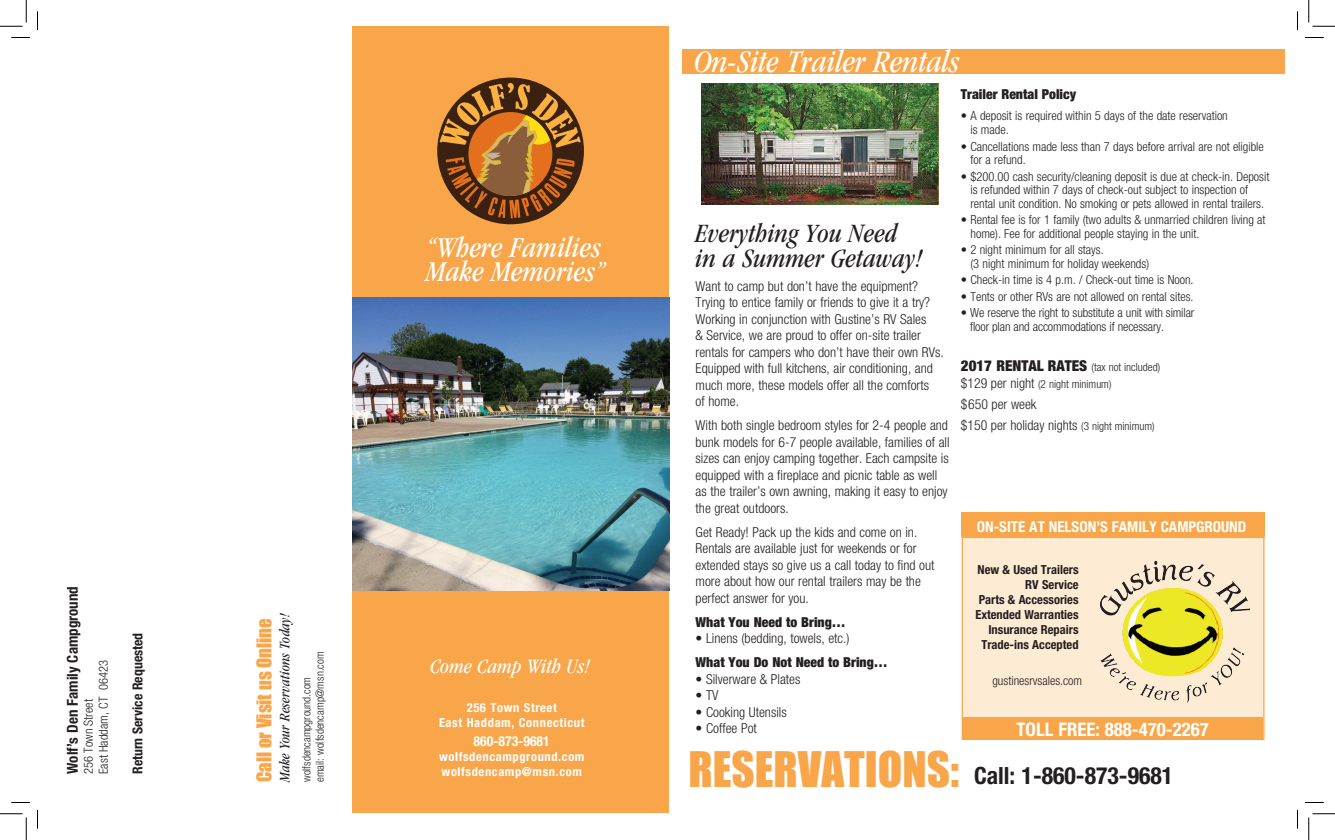
<style>
.page{position:relative;width:1335px;height:840px;background:#fff}
.page>*{position:absolute;margin:0;border:0;box-sizing:border-box;transform-origin:0 0}
.t1{font:italic condensed 32.5px "Garamond IT Cby BT";color:#fff}
.t2{font:italic condensed 30px/23.8px "Garamond IT Cby BT";color:#fff}
.t3{font:italic condensed 27.5px/25px "Garamond IT Cby BT";color:#231f20}
.t4{font:700 condensed 23.75px "Helvetica Neue";color:#231f20}
.t5{font:italic condensed 21.25px "Garamond IT Cby BT";color:#fff}
.t6{font:700 condensed 18.75px "Helvetica Neue";color:#fff}
.t7{font:18.75px "Impact";color:#f9a64a}
.t8{font:700 condensed 15px "Helvetica Neue";color:#fff}
.t9{font:italic condensed 15px "Garamond IT Cby BT";letter-spacing:-.005em;color:#231f20}
.t10{font:700 condensed 15px "Helvetica Neue";color:#231f20}
.t11{font:300 condensed 13.75px/16.5px "Helvetica Neue";color:#231f20}
.t12{font:900 condensed 13.75px "Helvetica Neue";color:#231f20}
.t13{font:700 condensed 13.75px "Helvetica Neue";color:#231f20}
.t14{font:700 condensed 13.75px "Helvetica Neue";color:#fff}
.t15{font:300 condensed 12.5px/13.8px "Helvetica Neue";color:#231f20}
.t16{font:700 condensed 12.5px/15px "Helvetica Neue";color:#231f20;text-align:right}
.t17{font:700 condensed 12.5px/15px "Helvetica Neue";letter-spacing:.05em;color:#fff;text-align:center}
.t18{font:300 condensed 11.25px/16.5px "Helvetica Neue";color:#231f20}
.s1{font-weight:900;font-size:15px}
.s2{font-size:13.75px}
.s3{font-size:11.25px}
.s4{font-family:"Impact";font-weight:400;font-stretch:normal;font-size:45px;color:#f9a64a}
</style>
<div class="page">
<div style="left:352px;top:26px;width:317px;height:787px;background:#f9a64a"></div>
<img style="left:701px;top:84px;width:237px;height:121px">
<div style="left:962px;top:537px;width:303px;height:203px;background:#feebd4;border:1px solid #f9a64a"></div>
<div style="left:963px;top:717px;width:300px;height:23px;background:#f9a64a"></div>
<div style="left:961px;top:512px;width:304px;height:25px;background:#f9a64a"></div>
<div style="left:682px;top:49px;width:603px;height:25px;background:#f9a64a"></div>
<img style="left:1100px;top:560px;width:149px;height:142px">
<img style="left:352px;top:298px;width:317px;height:293px">
<div style="left:437px;top:78px;width:147px;height:146px;background:#3a2111;border-radius:50%"></div>
<svg style="left:440px;top:83px;width:141px;height:135px"></svg>
<svg style="left:11px;top:37px;width:19px;height:1px"></svg>
<svg style="left:1305px;top:37px;width:19px;height:1px"></svg>
<svg style="left:11px;top:802px;width:19px;height:1px"></svg>
<svg style="left:1305px;top:802px;width:19px;height:1px"></svg>
<svg style="left:37px;top:11px;width:1px;height:19px"></svg>
<svg style="left:37px;top:810px;width:1px;height:19px"></svg>
<svg style="left:1297px;top:11px;width:1px;height:19px"></svg>
<svg style="left:1297px;top:810px;width:1px;height:19px"></svg>
<svg style="left:0;top:0;width:27px;height:27px"></svg>
<svg style="left:0;top:814px;width:27px;height:26px"></svg>
<svg style="left:1309px;top:0;width:26px;height:27px"></svg>
<svg style="left:1309px;top:814px;width:26px;height:26px"></svg>
<p class="t10" style="left:63px;top:774px;width:189px;rotate:-90deg">Wolf’s Den Family Campground</p>
<p class="t15" style="left:81px;top:774px;width:115px;line-height:15px;rotate:-90deg">256 Town Street<br>East Haddam, CT 06423</p>
<p class="t13" style="left:129px;top:774px;width:143px;rotate:-90deg">Return Service Requested</p>
<h3 class="t7" style="left:249px;top:782px;width:165px;rotate:-90deg">Call or Visit us Online</h3>
<p class="t9" style="left:276px;top:782px;width:171px;rotate:-90deg">Make Your Reservations Today!</p>
<p class="t18" style="left:300px;top:782px;width:132px;line-height:13.5px;rotate:-90deg">wolfsdencampground.com email: wolfsdencamp@msn.com</p>
<h2 class="t2" style="left:426px;top:235px;width:182px">“Where Families<br>Make Memories”</h2>
<h3 class="t5" style="left:430px;top:654px;width:161px">Come Camp With Us!</h3>
<p class="t17" style="left:439px;top:700px;width:147px">256 Town Street<br>East Haddam, Connecticut</p>
<p class="t14" style="left:474px;top:732px;width:78px">860-873-9681</p>
<p class="t17" style="left:439px;top:748px;width:147px;text-align:left">wolfsdencampground.com wolfsdencamp@msn.com</p>
<h1 class="t1" style="left:694px;top:43px;width:267px">On-Site Trailer Rentals</h1>
<h3 class="t3" style="left:696px;top:220px;width:229px">Everything You Need in a Summer Getaway!</h3>
<p class="t11" style="left:696px;top:277px;width:250px">Want to camp but don’t have the equipment?<br>Trying to entice family or friends to give it a try?<br>Working in conjunction with Gustine’s RV Sales<br>&amp; Service, we are proud to offer on-site trailer rentals for campers who don’t have their own RVs.<br>Equipped with full kitchens, air conditioning, and much more, these models offer all the comforts<br>of home.</p>
<p class="t11" style="left:696px;top:417px;width:256px">With both single bedroom styles for 2-4 people and bunk models for 6-7 people available, families of all sizes can enjoy camping together. Each campsite is equipped with a fireplace and picnic table as well as the trailer’s own awning, making it easy to enjoy the great outdoors.</p>
<p class="t11" style="left:696px;top:523px;width:240px">Get Ready! Pack up the kids and come on in.<br>Rentals are available just for weekends or for extended stays so give us a call today to find out more about how our rental trailers may be the perfect answer for you.</p>
<p class="t12" style="left:696px;top:613px;width:152px">What You Need to Bring…</p>
<p class="t11" style="left:696px;top:630px;width:155px">• Linens (bedding, towels, etc.)</p>
<p class="t12" style="left:696px;top:654px;width:193px">What You Do Not Need to Bring…</p>
<p class="t11" style="left:696px;top:670px;width:106px">• Silverware &amp; Plates</p>
<p class="t11" style="left:696px;top:687px;width:24px">• TV</p>
<p class="t11" style="left:696px;top:703px;width:93px">• Cooking Utensils</p>
<p class="t11" style="left:696px;top:720px;width:63px">• Coffee Pot</p>
<p class="t12" style="left:961px;top:86px;width:117px">Trailer Rental Policy</p>
<p class="t15" style="left:970px;top:109px;width:259px;text-indent:-10px">• A deposit is required within 5 days of the date reservation is made.</p>
<p class="t15" style="left:970px;top:139px;width:295px;text-indent:-10px">• Cancellations made less than 7 days before arrival are not eligible for a refund.</p>
<p class="t15" style="left:970px;top:169px;width:301px;text-indent:-10px">• $200.00 cash security/cleaning deposit is due at check-in. Deposit is refunded within 7 days of check-out subject to inspection of rental unit condition. No smoking or pets allowed in rental trailers.</p>
<p class="t15" style="left:970px;top:213px;width:297px;text-indent:-10px">• Rental fee is for 1 family (two adults &amp; unmarried children living at home). Fee for additional people staying in the unit.</p>
<p class="t15" style="left:970px;top:243px;width:180px;text-indent:-10px">• 2 night minimum for all stays.<br>(3 night minimum for holiday weekends)</p>
<p class="t15" style="left:961px;top:273px;width:234px">• Check-in time is 4 p.m. / Check-out time is Noon.</p>
<p class="t15" style="left:961px;top:289px;width:234px">• Tents or other RVs are not allowed on rental sites.</p>
<p class="t15" style="left:970px;top:306px;width:226px;text-indent:-9px">• We reserve the right to substitute a unit with similar floor plan and accommodations if necessary.</p>
<p class="t18" style="left:961px;top:359px;width:201px"><span class="s1">2017 RENTAL RATES</span> (tax not included) <span class="s2">$129 per night</span> (2 night minimum)</p>
<p class="t11" style="left:961px;top:393px;width:195px;line-height:21.2px">$650 per week<br>$150 per holiday nights <span class="s3">(3 night minimum)</span></p>
<p class="t8" style="left:977px;top:518px;width:271px">ON-SITE AT NELSON’S FAMILY CAMPGROUND</p>
<p class="t16" style="left:975px;top:562px;width:105px">New &amp; Used Trailers<br>RV Service<br>Parts &amp; Accessories<br>Extended Warranties<br>Insurance Repairs<br>Trade-ins Accepted</p>
<p class="t15" style="left:992px;top:673px;width:91px">gustinesrvsales.com</p>
<h3 class="t6" style="left:1017px;top:718px;width:194px">TOLL FREE: 888-470-2267</h3>
<h3 class="t4" style="left:689px;top:762px;width:486px"><span class="s4">RESERVATIONS:</span> Call: 1-860-873-9681</h3>
</div>
